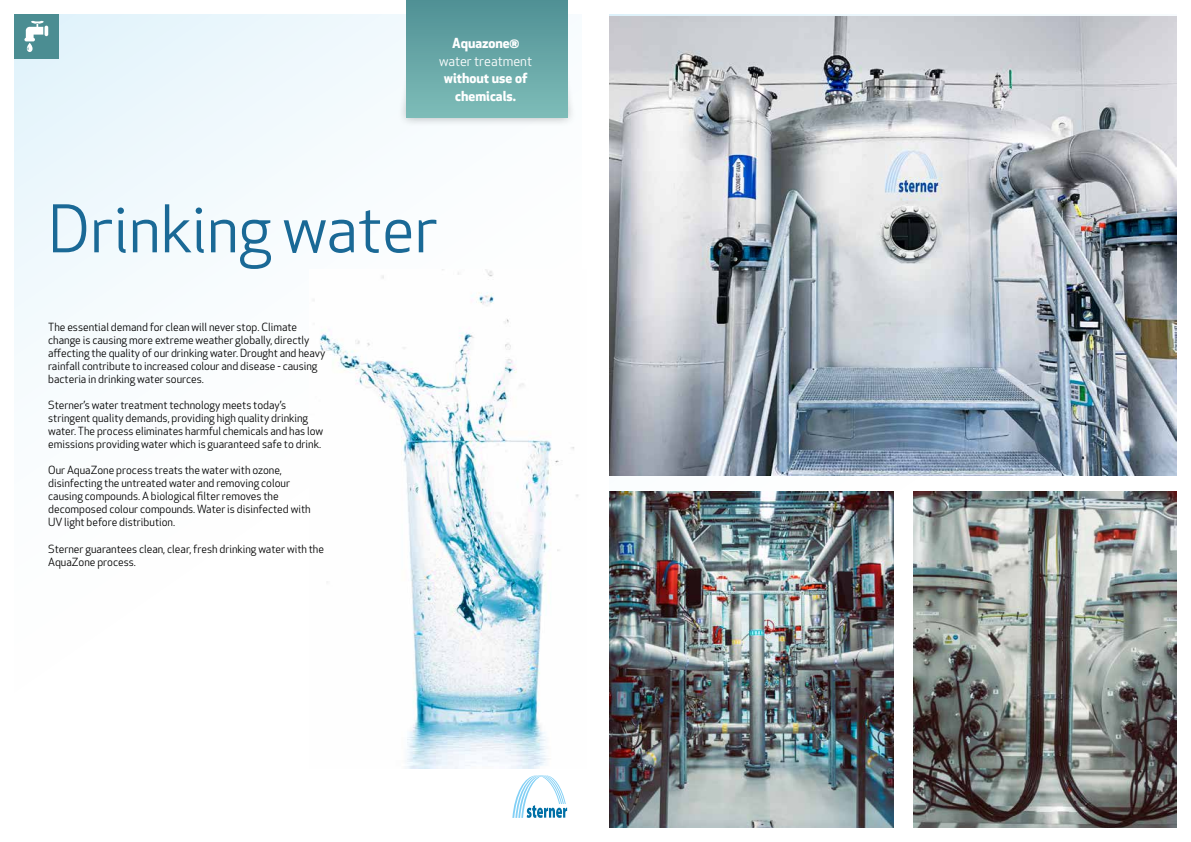
<style>
.page{position:relative;width:1191px;height:842px;background:#fff}
.page>*{position:absolute;margin:0;border:0;box-sizing:border-box;transform-origin:0 0}
.t1{font:64px "Apex New";color:#1a6996}
.t2{font:700 13.5px/17.5px "Apex New";color:#fff;text-align:center}
.t3{font:13.5px "Apex New";color:#fff}
.t4{font:11px/13px "Apex New";color:#000}
</style>
<div class="page">
<div style="left:14px;top:14px;width:567px;height:814px;background:linear-gradient(to bottom,#eef8fc,#fff)"></div>
<svg style="left:609px;top:14px;width:567px;height:814px"></svg>
<img style="left:309px;top:270px;width:272px;height:498px">
<svg style="left:512px;top:775px;width:55px;height:43px"></svg>
<div style="left:397px;top:0;width:179px;height:127px;background:#000;opacity:.3"></div>
<div style="left:406px;top:0;width:161px;height:118px;background:linear-gradient(to bottom,#4f9094,#7ebdb8)"></div>
<div style="left:14px;top:14px;width:44px;height:44px;background:#4b8d92"></div>
<svg style="left:24px;top:21px;width:24px;height:31px"></svg>
<img style="left:609px;top:492px;width:284px;height:336px">
<img style="left:913px;top:492px;width:263px;height:336px">
<img style="left:609px;top:16px;width:567px;height:460px">
<p class="t2" style="left:452px;top:34px;width:68px">Aquazone®</p>
<p class="t3" style="left:439px;top:52px;width:94px">water treatment</p>
<p class="t2" style="left:444px;top:69px;width:85px">without use of chemicals.</p>
<h1 class="t1" style="left:48px;top:189px;width:391px">Drinking water</h1>
<p class="t4" style="left:48px;top:321px;width:279px">The essential demand for clean will never stop. Climate change is causing more extreme weather globally, directly affecting the quality of our drinking water. Drought and heavy rainfall contribute to increased colour and disease - causing bacteria in drinking water sources.</p>
<p class="t4" style="left:48px;top:399px;width:276px">Sterner’s water treatment technology meets today’s stringent quality demands, providing high quality drinking water. The process eliminates harmful chemicals and has low emissions providing water which is guaranteed safe to drink.</p>
<p class="t4" style="left:48px;top:464px;width:264px">Our AquaZone process treats the water with ozone, disinfecting the untreated water and removing colour causing compounds. A biological filter removes the decomposed colour compounds. Water is disinfected with UV light before distribution.</p>
<p class="t4" style="left:48px;top:542px;width:277px">Sterner guarantees clean, clear, fresh drinking water with the<br>AquaZone process.</p>
</div>
